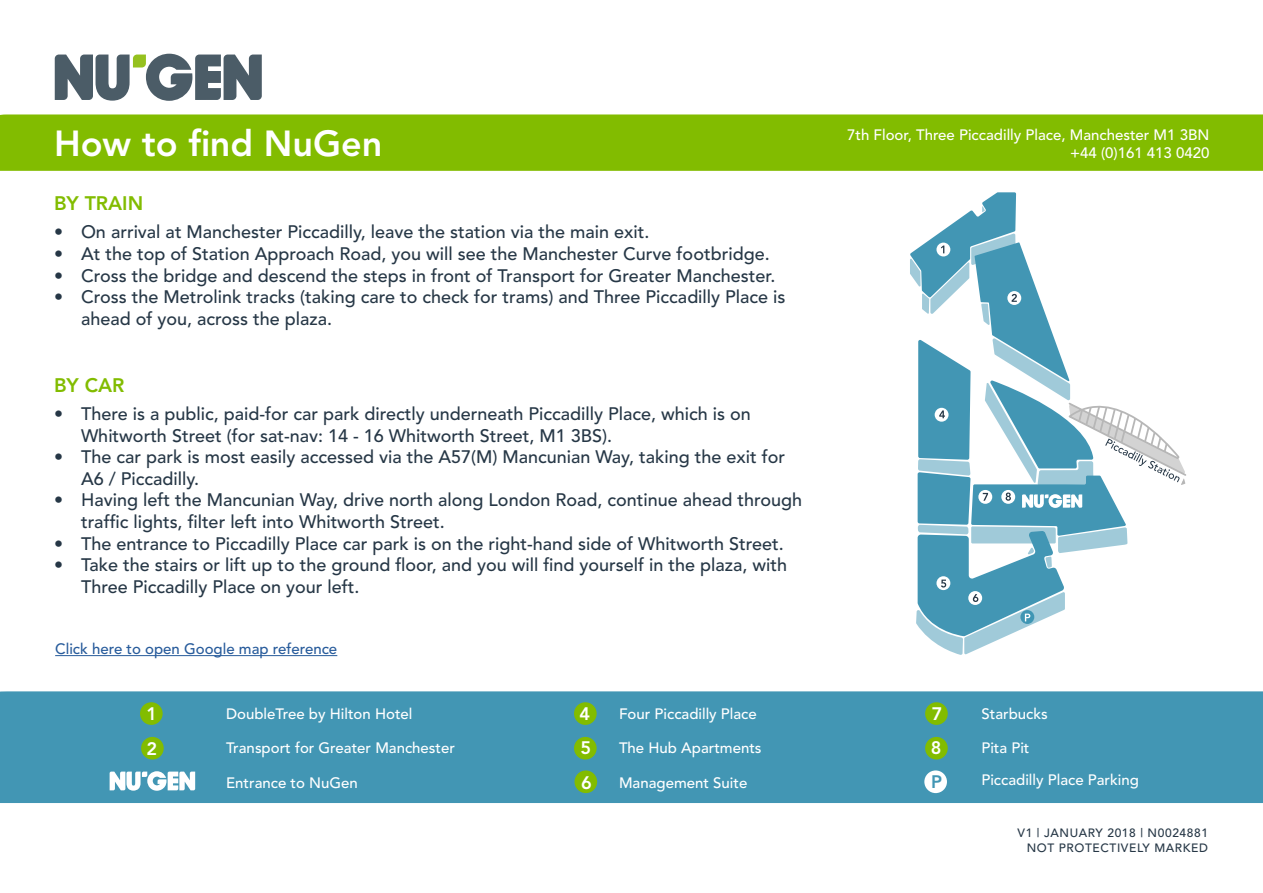
<style>
.page{position:relative;width:1263px;height:893px;background:#fff}
.page>*{position:absolute;margin:0;border:0;box-sizing:border-box;transform-origin:0 0}
.t1{font:800 36px "Avenir";color:#fff}
.t2{font:800 19.5px "Avenir";color:#82bc00}
.t3{font:500 18px/21.6px "Avenir";color:#263746}
.t4{font:800 18px/34px "Avenir";color:#fff}
.t5{font:800 18px "Avenir";color:#4296b4}
.t6{font:500 15px/31.7px "Avenir";color:#fff}
.t7{font:500 15px "Avenir";color:#275b9b}
.t8{font:500 12px/14.4px "Avenir";letter-spacing:.05em;color:#263746;text-align:right}
</style>
<div class="page">
<div style="left:0;top:114px;width:1263px;height:57px;background:#82bc00"></div>
<div style="left:0;top:691px;width:1263px;height:112px;background:#4296b4"></div>
<div style="left:924px;top:770px;width:23px;height:23px;background:#fff;border-radius:50%"></div>
<div style="left:140px;top:702px;width:23px;height:23px;background:#82bc00;border-radius:50%"></div>
<div style="left:141px;top:737px;width:23px;height:22px;background:#82bc00;border-radius:50%"></div>
<div style="left:574px;top:702px;width:23px;height:23px;background:#82bc00;border-radius:50%"></div>
<div style="left:574px;top:737px;width:23px;height:22px;background:#82bc00;border-radius:50%"></div>
<div style="left:574px;top:770px;width:23px;height:23px;background:#82bc00;border-radius:50%"></div>
<div style="left:925px;top:702px;width:23px;height:23px;background:#82bc00;border-radius:50%"></div>
<div style="left:925px;top:737px;width:23px;height:22px;background:#82bc00;border-radius:50%"></div>
<svg style="left:55px;top:54px;width:207px;height:47px"></svg>
<svg style="left:110px;top:771px;width:85px;height:20px"></svg>
<hr style="left:55px;top:655px;width:282px;height:1px;background:#275b9b">
<svg style="left:910px;top:192px;width:276px;height:463px"></svg>
<h1 class="t1" style="left:54px;top:122px;width:330px">How to find NuGen</h1>
<p class="t6" style="left:847px;top:126px;width:364px;line-height:18px;text-align:right">7th Floor, Three Piccadilly Place, Manchester M1 3BN +44 (0)161 413 0420</p>
<p class="t2" style="left:54px;top:192px;width:91px">BY TRAIN</p>
<p class="t3" style="left:54px;top:222px;width:597px">• On arrival at Manchester Piccadilly, leave the station via the main exit.</p>
<p class="t3" style="left:54px;top:243px;width:717px">• At the top of Station Approach Road, you will see the Manchester Curve footbridge.</p>
<p class="t3" style="left:54px;top:265px;width:723px">• Cross the bridge and descend the steps in front of Transport for Greater Manchester.</p>
<p class="t3" style="left:81px;top:287px;width:706px;text-indent:-27px">• Cross the Metrolink tracks (taking care to check for trams) and Three Piccadilly Place is ahead of you, across the plaza.</p>
<p class="t2" style="left:54px;top:373px;width:72px">BY CAR</p>
<p class="t3" style="left:81px;top:403px;width:671px;text-indent:-27px">• There is a public, paid-for car park directly underneath Piccadilly Place, which is on<br>Whitworth Street (for sat-nav: 14 - 16 Whitworth Street, M1 3BS).</p>
<p class="t3" style="left:81px;top:447px;width:705px;text-indent:-27px">• The car park is most easily accessed via the A57(M) Mancunian Way, taking the exit for<br>A6 / Piccadilly.</p>
<p class="t3" style="left:81px;top:490px;width:723px;text-indent:-27px">• Having left the Mancunian Way, drive north along London Road, continue ahead through traffic lights, filter left into Whitworth Street.</p>
<p class="t3" style="left:54px;top:533px;width:731px">• The entrance to Piccadilly Place car park is on the right-hand side of Whitworth Street.</p>
<p class="t3" style="left:81px;top:555px;width:708px;text-indent:-27px">• Take the stairs or lift up to the ground floor, and you will find yourself in the plaza, with<br>Three Piccadilly Place on your left.</p>
<p class="t7" style="left:55px;top:640px;width:284px">Click here to open Google map reference</p>
<p class="t4" style="left:147px;top:697px;width:12px;line-height:34.7px">1<br>2</p>
<p class="t4" style="left:580px;top:697px;width:14px;text-align:justify">4<br>5<br>6</p>
<p class="t4" style="left:931px;top:697px;width:13px;line-height:33.6px">7<br>8</p>
<p class="t6" style="left:226px;top:699px;width:188px">DoubleTree by Hilton Hotel</p>
<p class="t6" style="left:619px;top:699px;width:139px">Four Piccadilly Place</p>
<p class="t6" style="left:226px;top:733px;width:230px">Transport for Greater Manchester</p>
<p class="t6" style="left:619px;top:733px;width:144px">The Hub Apartments</p>
<p class="t5" style="left:931px;top:771px;width:12px">P</p>
<p class="t6" style="left:619px;top:767px;width:130px">Management Suite</p>
<p class="t6" style="left:226px;top:767px;width:133px">Entrance to NuGen</p>
<p class="t6" style="left:981px;top:699px;width:68px">Starbucks</p>
<p class="t6" style="left:981px;top:733px;width:159px">Pita Pit<br>Piccadilly Place Parking</p>
<p class="t8" style="left:1017px;top:826px;width:192px">V1 | JANUARY 2018 | N0024881<br>NOT PROTECTIVELY MARKED</p>
</div>
